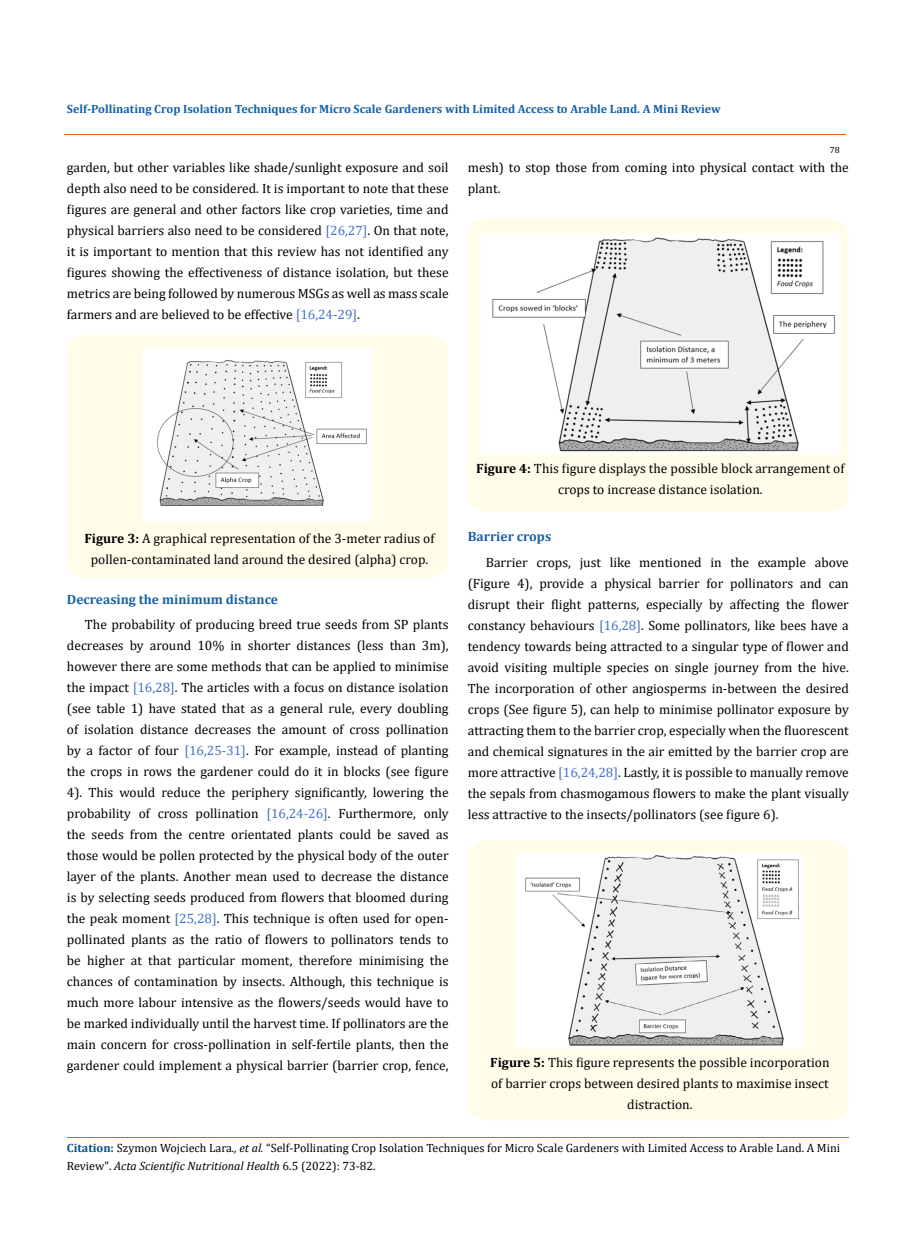
<style>
.page{position:relative;width:917px;height:1242px;background:#fff}
.page>*{position:absolute;margin:0;border:0;box-sizing:border-box;transform-origin:0 0}
.t1{font:13.5px/21px "Cambria";color:#000;text-align:justify}
.t2{font:700 13.5px "Cambria";color:#1560a6}
.t3{font:12px/18px "Cambria";color:#000}
.t4{font:700 12px "Cambria";color:#1560a6}
.t5{font:9px "Cambria";color:#000}
.s1{color:#4472c4}
.s2{font-weight:700}
.s3{font-weight:700;color:#035089}
.s4{font-style:italic}
</style>
<div class="page">
<hr style="left:64px;top:135px;width:781px;height:1px;background:#e05d1a">
<hr style="left:67px;top:1137px;width:781px;height:1px;background:#e05d1a">
<div style="left:67px;top:335px;width:381px;height:243px;background:#fffde9;border-radius:18px"></div>
<div style="left:468px;top:219px;width:380px;height:292px;background:#fffde9;border-radius:18px"></div>
<img style="left:481px;top:234px;width:358px;height:221px">
<div style="left:468px;top:840px;width:380px;height:280px;background:#fffde9;border-radius:18px"></div>
<img style="left:517px;top:853px;width:285px;height:196px">
<img style="left:142px;top:347px;width:231px;height:175px">
<p class="t4" style="left:67px;top:100px;width:655px">Self-Pollinating Crop Isolation Techniques for Micro Scale Gardeners with Limited Access to Arable Land. A Mini Review</p>
<p class="t5" style="left:829px;top:145px;width:11px">78</p>
<p class="t1" style="left:67px;top:157px;width:383px">garden, but other variables like shade/sunlight exposure and soil depth also need to be considered. It is important to note that these figures are general and other factors like crop varieties, time and physical barriers also need to be considered <span class="s1">[26,27]</span>. On that note, it is important to mention that this review has not identified any figures showing the effectiveness of distance isolation, but these metrics are being followed by numerous MSGs as well as mass scale farmers and are believed to be effective <span class="s1">[16,24-29]</span>.</p>
<p class="t1" style="left:468px;top:157px;width:382px">mesh) to stop those from coming into physical contact with the plant.</p>
<p class="t1" style="left:84px;top:527px;width:351px;text-align:center"><span class="s2">Figure 3:</span> A graphical representation of the 3-meter radius of pollen-contaminated land around the desired (alpha) crop.</p>
<p class="t2" style="left:67px;top:589px;width:213px">Decreasing the minimum distance</p>
<p class="t1" style="left:67px;top:614px;width:383px;text-indent:18px">The probability of producing breed true seeds from SP plants decreases by around 10% in shorter distances (less than 3m), however there are some methods that can be applied to minimise the impact <span class="s1">[16,28]</span>. The articles with a focus on distance isolation (see table 1) have stated that as a general rule, every doubling of isolation distance decreases the amount of cross pollination by a factor of four <span class="s1">[16,25-31]</span>. For example, instead of planting the crops in rows the gardener could do it in blocks (see figure 4). This would reduce the periphery significantly, lowering the probability of cross pollination <span class="s1">[16,24-26]</span>. Furthermore, only the seeds from the centre orientated plants could be saved as those would be pollen protected by the physical body of the outer layer of the plants. Another mean used to decrease the distance is by selecting seeds produced from flowers that bloomed during the peak moment <span class="s1">[25,28]</span>. This technique is often used for open&shy;pollinated plants as the ratio of flowers to pollinators tends to be higher at that particular moment, therefore minimising the chances of contamination by insects. Although, this technique is much more labour intensive as the flowers/seeds would have to be marked individually until the harvest time. If pollinators are the main concern for cross-pollination in self-fertile plants, then the gardener could implement a physical barrier (barrier crop, fence,</p>
<p class="t1" style="left:476px;top:458px;width:370px;text-align:center"><span class="s2">Figure 4:</span> This figure displays the possible block arrangement of crops to increase distance isolation.</p>
<p class="t2" style="left:468px;top:527px;width:85px">Barrier crops</p>
<p class="t1" style="left:468px;top:552px;width:382px;text-indent:18px">Barrier crops, just like mentioned in the example above (Figure 4), provide a physical barrier for pollinators and can disrupt their flight patterns, especially by affecting the flower constancy behaviours <span class="s1">[16,28]</span>. Some pollinators, like bees have a tendency towards being attracted to a singular type of flower and avoid visiting multiple species on single journey from the hive.<br>The incorporation of other angiosperms in-between the desired crops (See figure 5), can help to minimise pollinator exposure by attracting them to the barrier crop, especially when the fluorescent and chemical signatures in the air emitted by the barrier crop are more attractive <span class="s1">[16,24,28]</span>. Lastly, it is possible to manually remove the sepals from chasmogamous flowers to make the plant visually less attractive to the insects/pollinators (see figure 6).</p>
<p class="t1" style="left:490px;top:1052px;width:341px;text-align:center"><span class="s2">Figure 5:</span> This figure represents the possible incorporation of barrier crops between desired plants to maximise insect distraction.</p>
<p class="t3" style="left:67px;top:1139px;width:774px"><span class="s3">Citation:</span> Szymon Wojciech Lara<span class="s4">., et al.</span> “Self-Pollinating Crop Isolation Techniques for Micro Scale Gardeners with Limited Access to Arable Land. A Mini<br>Review". <span class="s4">Acta Scientific Nutritional Health</span> 6.5 (2022): 73-82.</p>
</div>
